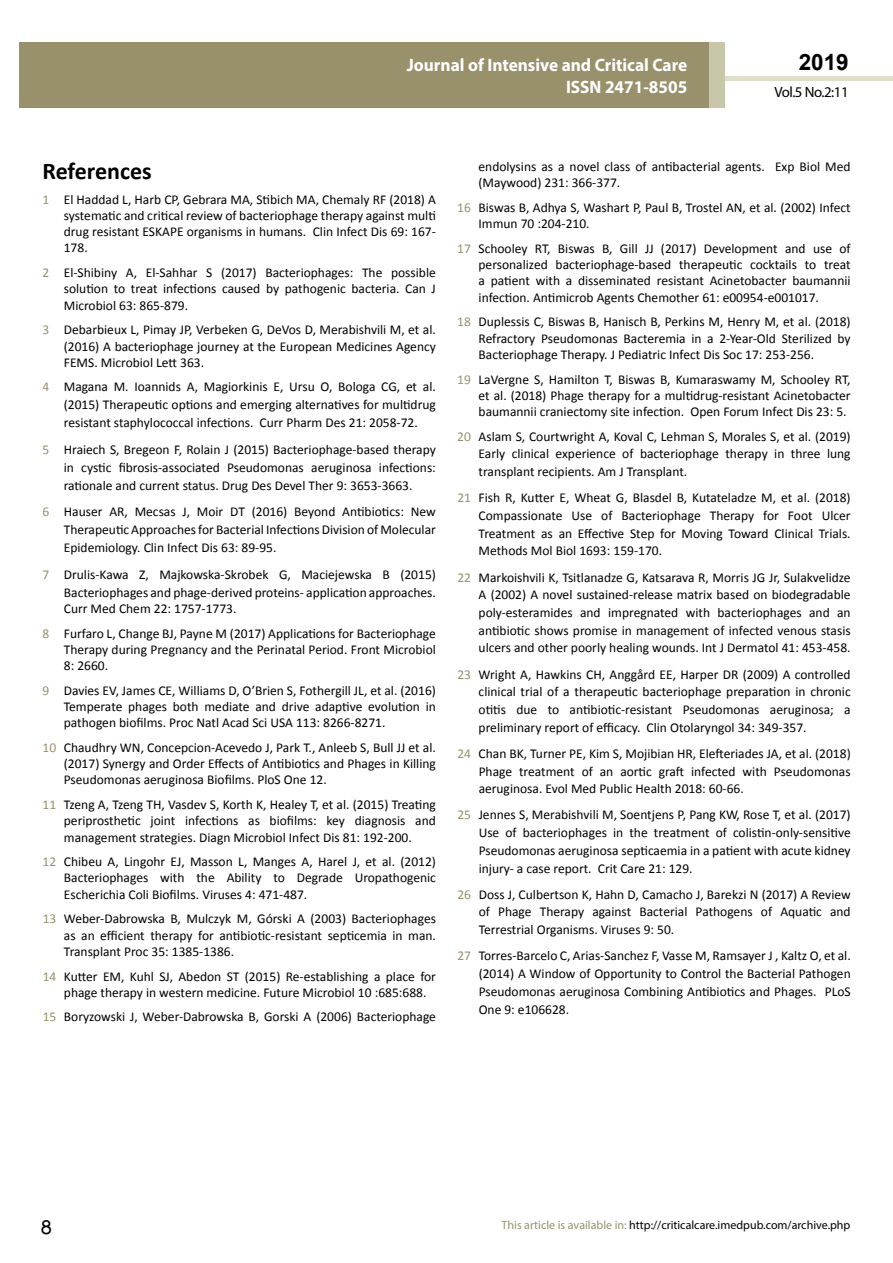
<style>
.page{position:relative;width:893px;height:1263px;background:#fff}
.page>*{position:absolute;margin:0;border:0;box-sizing:border-box;transform-origin:0 0}
.t1{font:25.5px "Tunga";color:#000}
.t2{font:700 24px "Calibri";color:#000}
.t3{font:700 22.5px "Arial";color:#000}
.t4{font:700 18px/21.6px "Myriad Pro";color:#fff;text-align:right;scale:.96 1}
.t5{font:14.85px "Myriad Pro";letter-spacing:-.03em;color:#000}
.t6{font:13.5px/16.2px "Calibri";color:#000;text-align:justify}
.t7{font:12px "Myriad Pro";color:#000}
.s1{color:#98916c}
</style>
<div class="page">
<div style="left:725px;top:76px;width:168px;height:5px;background:#dfdec9"></div>
<div style="left:19px;top:42px;width:690px;height:66px;background:#98916c"></div>
<div style="left:709px;top:42px;width:16px;height:66px;background:#c9c7a9"></div>
<h3 class="t4" style="left:517px;top:53px;width:198px">ARCHIVOS DE MEDICINA<br>ISSN 1698-9465</h3>
<h3 class="t3" style="left:799px;top:47px;width:52px">2019</h3>
<h3 class="t4" style="left:407px;top:54px;width:294px">Journal of Intensive and Critical Care<br>ISSN 2471-8505</h3>
<p class="t5" style="left:774px;top:83px;width:76px">Vol.5 No.2:11</p>
<h2 class="t2" style="left:43px;top:156px;width:111px">References</h2>
<p class="t6" style="left:64px;top:191px;width:374px;text-indent:-21px"><span class="s1">1</span> El Haddad L, Harb CP, Gebrara MA, Stibich MA, Chemaly RF (2018) A systematic and critical review of bacteriophage therapy against multi drug resistant ESKAPE organisms in humans. Clin Infect Dis 69: 167- 178.</p>
<p class="t6" style="left:64px;top:265px;width:374px;text-indent:-21px"><span class="s1">2</span> El-Shibiny A, El-Sahhar S (2017) Bacteriophages: The possible solution to treat infections caused by pathogenic bacteria. Can J Microbiol 63: 865-879.</p>
<p class="t6" style="left:64px;top:322px;width:374px;text-indent:-21px"><span class="s1">3</span> Debarbieux L, Pimay JP, Verbeken G, DeVos D, Merabishvili M, et al. (2016) A bacteriophage journey at the European Medicines Agency FEMS. Microbiol Lett 363.</p>
<p class="t6" style="left:64px;top:378px;width:374px;line-height:18px;text-indent:-21px"><span class="s1">4</span> Magana M. Ioannids A, Magiorkinis E, Ursu O, Bologa CG, et al. (2015) Therapeutic options and emerging alternatives for multidrug resistant staphylococcal infections. Curr Pharm Des 21: 2058-72.</p>
<p class="t6" style="left:64px;top:440px;width:374px;line-height:18px;text-indent:-21px"><span class="s1">5</span> Hraiech S, Bregeon F, Rolain J (2015) Bacteriophage-based therapy in cystic fibrosis-associated Pseudomonas aeruginosa infections: rationale and current status. Drug Des Devel Ther 9: 3653-3663.</p>
<p class="t6" style="left:64px;top:503px;width:374px;line-height:18px;text-indent:-21px"><span class="s1">6</span> Hauser AR, Mecsas J, Moir DT (2016) Beyond Antibiotics: New Therapeutic Approachesfor Bacterial Infections Division of Molecular Epidemiology. Clin Infect Dis 63: 89-95.</p>
<p class="t6" style="left:43px;top:565px;width:395px;line-height:18px;text-align:right"><span class="s1">7</span> Drulis-Kawa Z, Majkowska-Skrobek G, Maciejewska B (2015)<br>Bacteriophages and phage-derived proteins- application approaches.</p>
<p class="t6" style="left:43px;top:596px;width:395px;line-height:24.8px;text-indent:21px">Curr Med Chem 22: 1757-1773.<br><span class="s1">8</span> Furfaro L, Change BJ, Payne M (2017) Applications for Bacteriophage</p>
<p class="t6" style="left:64px;top:641px;width:374px">Therapy during Pregnancy and the Perinatal Period. Front Microbiol<br>8: 2660.</p>
<p class="t6" style="left:64px;top:682px;width:374px;text-indent:-21px"><span class="s1">9</span> Davies EV, James CE, Williams D, O’Brien S, Fothergill JL, et al. (2016)<br>Temperate phages both mediate and drive adaptive evolution in pathogen biofilms. Proc Natl Acad Sci USA 113: 8266-8271.</p>
<p class="t6" style="left:64px;top:739px;width:374px;text-indent:-21px"><span class="s1">10</span> Chaudhry WN, Concepcion-Acevedo J, Park T., Anleeb S, Bull JJ et al. (2017) Synergy and Order Effects of Antibiotics and Phages in Killing Pseudomonas aeruginosa Biofilms. PloS One 12.</p>
<p class="t6" style="left:64px;top:797px;width:374px;text-indent:-21px"><span class="s1">11</span> Tzeng A, Tzeng TH, Vasdev S, Korth K, Healey T, et al. (2015) Treating periprosthetic joint infections as biofilms: key diagnosis and management strategies. Diagn Microbiol Infect Dis 81: 192-200.</p>
<p class="t6" style="left:64px;top:854px;width:374px;text-indent:-21px"><span class="s1">12</span> Chibeu A, Lingohr EJ, Masson L, Manges A, Harel J, et al. (2012)<br>Bacteriophages with the Ability to Degrade Uropathogenic Escherichia Coli Biofilms. Viruses 4: 471-487.</p>
<p class="t6" style="left:64px;top:911px;width:374px;text-indent:-21px"><span class="s1">13</span> Weber-Dabrowska B, Mulczyk M, Górski A (2003) Bacteriophages as an efficient therapy for antibiotic-resistant septicemia in man.<br>Transplant Proc 35: 1385-1386.</p>
<p class="t6" style="left:64px;top:968px;width:374px;text-indent:-21px"><span class="s1">14</span> Kutter EM, Kuhl SJ, Abedon ST (2015) Re-establishing a place for phage therapy in western medicine. Future Microbiol 10 :685:688.</p>
<p class="t6" style="left:43px;top:1009px;width:395px"><span class="s1">15</span> Boryzowski J, Weber-Dabrowska B, Gorski A (2006) Bacteriophage</p>
<p class="t6" style="left:478px;top:159px;width:374px">endolysins as a novel class of antibacterial agents. Exp Biol Med (Maywood) 231: 366-377.</p>
<p class="t6" style="left:479px;top:200px;width:374px;text-indent:-21px"><span class="s1">16</span> Biswas B, Adhya S, Washart P, Paul B, Trostel AN, et al. (2002) Infect<br>Immun 70 :204-210.</p>
<p class="t6" style="left:479px;top:241px;width:374px;text-indent:-21px"><span class="s1">17</span> Schooley RT, Biswas B, Gill JJ (2017) Development and use of personalized bacteriophage-based therapeutic cocktails to treat a patient with a disseminated resistant Acinetobacter baumannii infection. Antimicrob Agents Chemother 61: e00954-e001017.</p>
<p class="t6" style="left:479px;top:314px;width:374px;text-indent:-21px"><span class="s1">18</span> Duplessis C, Biswas B, Hanisch B, Perkins M, Henry M, et al. (2018)<br>Refractory Pseudomonas Bacteremia in a 2-Year-Old Sterilized by Bacteriophage Therapy. J Pediatric Infect Dis Soc 17: 253-256.</p>
<p class="t6" style="left:479px;top:371px;width:374px;text-indent:-21px"><span class="s1">19</span> LaVergne S, Hamilton T, Biswas B, Kumaraswamy M, Schooley RT, et al. (2018) Phage therapy for a multidrug-resistant Acinetobacter baumannii craniectomy site infection. Open Forum Infect Dis 23: 5.</p>
<p class="t6" style="left:479px;top:427px;width:374px;line-height:17.7px;text-indent:-21px"><span class="s1">20</span> Aslam S, Courtwright A, Koval C, Lehman S, Morales S, et al. (2019)<br>Early clinical experience of bacteriophage therapy in three lung transplant recipients. Am J Transplant.</p>
<p class="t6" style="left:479px;top:489px;width:374px;line-height:17.7px;text-indent:-21px"><span class="s1">21</span> Fish R, Kutter E, Wheat G, Blasdel B, Kutateladze M, et al. (2018)<br>Compassionate Use of Bacteriophage Therapy for Foot Ulcer Treatment as an Effective Step for Moving Toward Clinical Trials.<br>Methods Mol Biol 1693: 159-170.</p>
<p class="t6" style="left:479px;top:568px;width:374px;line-height:17.7px;text-indent:-21px"><span class="s1">22</span> Markoishvili K, Tsitlanadze G, Katsarava R, Morris JG Jr, Sulakvelidze A (2002) A novel sustained-release matrix based on biodegradable poly-esteramides and impregnated with bacteriophages and an antibiotic shows promise in management of infected venous stasis ulcers and other poorly healing wounds. Int J Dermatol 41: 453-458.</p>
<p class="t6" style="left:479px;top:665px;width:374px;line-height:17.7px;text-indent:-21px"><span class="s1">23</span> Wright A, Hawkins CH, Anggård EE, Harper DR (2009) A controlled clinical trial of a therapeutic bacteriophage preparation in chronic otitis due to antibiotic-resistant Pseudomonas aeruginosa; a preliminary report of efficacy. Clin Otolaryngol 34: 349-357.</p>
<p class="t6" style="left:479px;top:744px;width:374px;line-height:17.7px;text-indent:-21px"><span class="s1">24</span> Chan BK, Turner PE, Kim S, Mojibian HR, Elefteriades JA, et al. (2018)<br>Phage treatment of an aortic graft infected with Pseudomonas aeruginosa. Evol Med Public Health 2018: 60-66.</p>
<p class="t6" style="left:479px;top:806px;width:374px;line-height:17.7px;text-indent:-21px"><span class="s1">25</span> Jennes S, Merabishvili M, Soentjens P, Pang KW, Rose T, et al. (2017)<br>Use of bacteriophages in the treatment of colistin-only-sensitive Pseudomonas aeruginosa septicaemia in a patient with acute kidney injury- a case report. Crit Care 21: 129.</p>
<p class="t6" style="left:479px;top:885px;width:374px;line-height:17.7px;text-indent:-21px"><span class="s1">26</span> Doss J, Culbertson K, Hahn D, Camacho J, Barekzi N (2017) A Review of Phage Therapy against Bacterial Pathogens of Aquatic and Terrestrial Organisms. Viruses 9: 50.</p>
<p class="t6" style="left:479px;top:947px;width:374px;line-height:17.7px;text-indent:-21px"><span class="s1">27</span> Torres-Barcelo C, Arias-Sanchez F, Vasse M, Ramsayer J , Kaltz O, et al. (2014) A Window of Opportunity to Control the Bacterial Pathogen Pseudomonas aeruginosa Combining Antibiotics and Phages. PLoS One 9: e106628.</p>
<h1 class="t1" style="left:41px;top:1210px;width:13px">8</h1>
<p class="t7" style="left:502px;top:1218px;width:350px"><span class="s1">This article is available in:</span> http://criticalcare.imedpub.com/archive.php</p>
</div>
